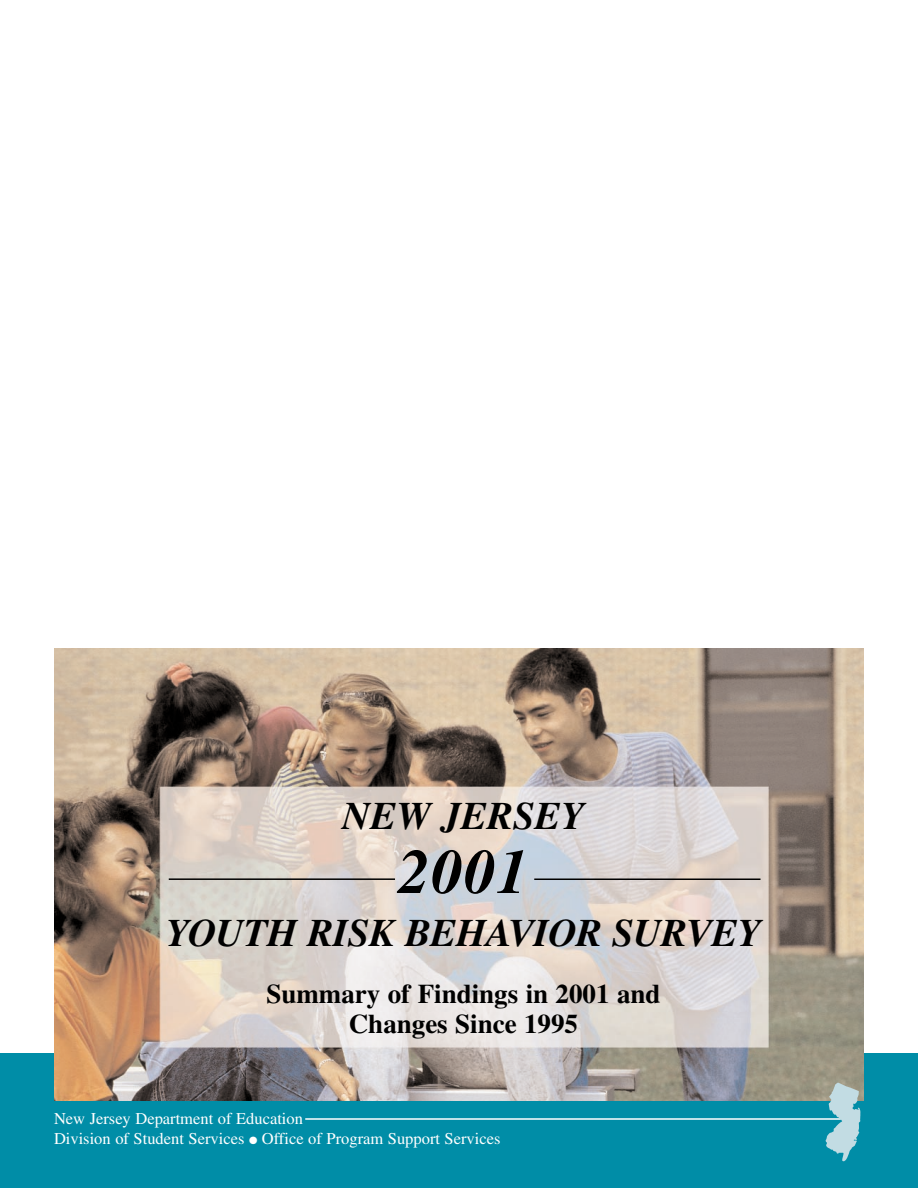
<style>
.page{position:relative;width:918px;height:1188px;background:#fff}
.page>*{position:absolute;margin:0;border:0;box-sizing:border-box;transform-origin:0 0}
.t1{font:italic 700 63px "Times";color:#000}
.t2{font:italic 700 39px "Times";letter-spacing:-.01em;color:#000}
.t3{font:700 27px/30px "Times";color:#000;text-align:center}
.t4{font:16.5px/19.5px "Times";color:#fff}
</style>
<div class="page">
<div style="left:0;top:1053px;width:918px;height:135px;background:#008da7"></div>
<img style="left:54px;top:649px;width:810px;height:452px">
<hr style="left:305px;top:1118px;width:536px;height:2px;background:#fff">
<img style="left:812px;top:1074px;width:52px;height:88px">
<hr style="left:169px;top:878px;width:226px;height:2px;background:#000">
<hr style="left:534px;top:879px;width:226px;height:1px;background:#000">
<h2 class="t2" style="left:342px;top:802px;width:244px">NEW JERSEY</h2>
<h1 class="t1" style="left:399px;top:849px;width:131px">2001</h1>
<h2 class="t2" style="left:166px;top:919px;width:597px">YOUTH RISK BEHAVIOR SURVEY</h2>
<h3 class="t3" style="left:266px;top:981px;width:396px">Summary of Findings in 2001 and<br>Changes Since 1995</h3>
<p class="t4" style="left:54px;top:1111px;width:448px">New Jersey Department of Education<br>Division of Student Services ● Office of Program Support Services</p>
</div>
